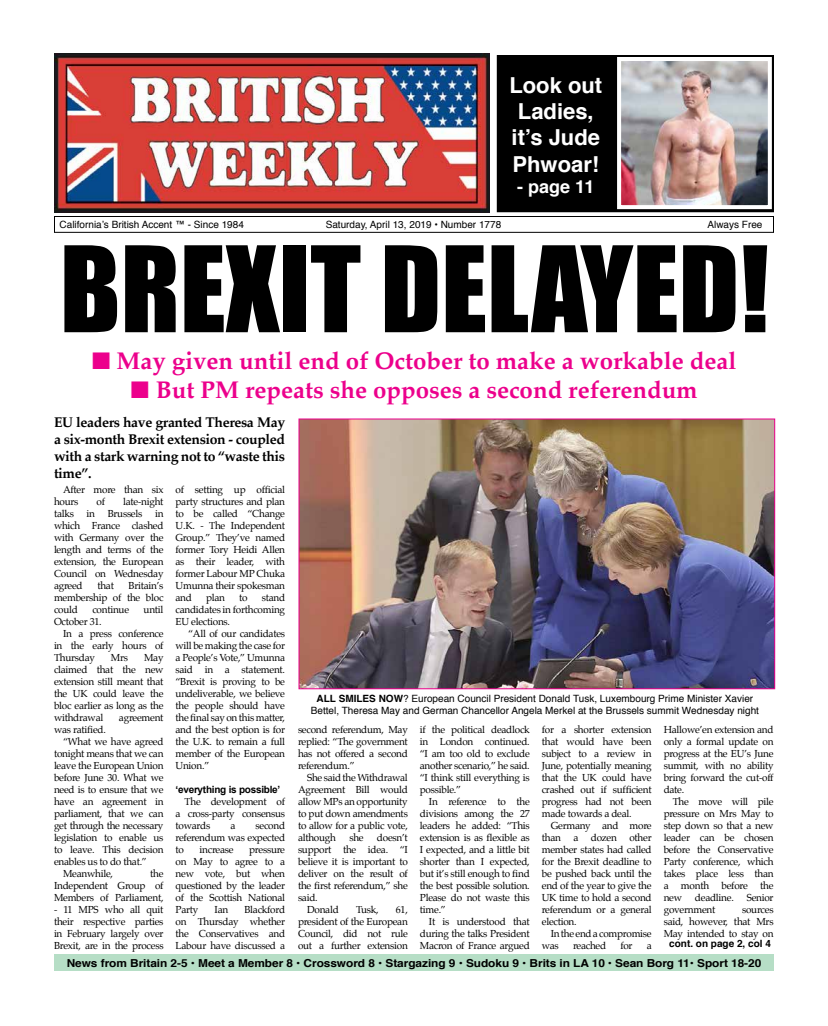
<style>
.page{position:relative;width:828px;height:1026px;background:#fff}
.page>*{position:absolute;margin:0;border:0;box-sizing:border-box;transform-origin:0 0}
.t1{font:110px "Impact";color:#000}
.t2{font:700 24px "Palatino";color:#ec008c}
.t3{font:700 22px/26.4px "Helvetica";color:#fff}
.t4{font:700 18px "Helvetica";color:#fff}
.t5{font:700 14px/16.8px "Palatino";letter-spacing:-.025em;color:#000;text-align:justify}
.t6{font:700 11px "Helvetica";letter-spacing:-.005em;color:#000;scale:1.08 1}
.t7{font:10px/12px "Palatino";letter-spacing:-.025em;color:#000;text-align:justify}
.t8{font:10px/12px "Helvetica";color:#000;text-align:center}
.t9{font:700 10px "Arial";letter-spacing:-.025em;color:#000}
.t10{font:700 10px "Helvetica";color:#000}
.s1{font-weight:700}
</style>
<div class="page">
<div style="left:54px;top:216px;width:720px;height:17px;border:1px solid #000"></div>
<div style="left:54px;top:955px;width:720px;height:16px;background:#b6dec6"></div>
<img style="left:54px;top:54px;width:436px;height:159px">
<div style="left:497px;top:56px;width:277px;height:156px;background:#000"></div>
<div style="left:497px;top:55px;width:277px;height:157px;border:1px solid #000"></div>
<img style="left:622px;top:62px;width:145px;height:142px">
<div style="left:617px;top:57px;width:155px;height:152px;border:4px solid #fff"></div>
<img style="left:300px;top:420px;width:473px;height:267px">
<div style="left:298px;top:418px;width:477px;height:271px;border:1px solid #ec008c"></div>
<h3 class="t3" style="left:509px;top:72px;width:94px">Look out<br>Ladies, it’s Jude<br>Phwoar!</h3>
<h3 class="t4" style="left:517px;top:173px;width:79px">- page 11</h3>
<p class="t8" style="left:60px;top:218px;width:186px">California’s British Accent ™ - Since 1984</p>
<p class="t8" style="left:326px;top:218px;width:177px">Saturday, April 13, 2019 • Number 1778</p>
<p class="t8" style="left:707px;top:218px;width:57px">Always Free</p>
<h1 class="t1" style="left:60px;top:204px;width:711px">BREXIT DELAYED!</h1>
<h2 class="t2" style="left:92px;top:340px;width:646px">■ May given until end of October to make a workable deal</h2>
<h2 class="t2" style="left:131px;top:369px;width:568px">■ But PM repeats she opposes a second referendum</h2>
<h3 class="t5" style="left:54px;top:414px;width:233px">EU leaders have granted Theresa May a six-month Brexit extension - coupled with a stark warning not to “waste this time”.</h3>
<p class="t7" style="left:54px;top:484px;width:111px;text-indent:9px">After more than six hours</p>
<p class="t7" style="left:97px;top:496px;width:10px">of</p>
<p class="t7" style="left:123px;top:496px;width:42px">late-night</p>
<p class="t7" style="left:54px;top:508px;width:21px">talks</p>
<p class="t7" style="left:87px;top:508px;width:10px">in</p>
<p class="t7" style="left:108px;top:508px;width:36px">Brussels</p>
<p class="t7" style="left:54px;top:508px;width:111px;text-indent:101px">in which France clashed with Germany over the length and terms of the extension, the European Council on Wednesday agreed</p>
<p class="t7" style="left:97px;top:580px;width:18px">that</p>
<p class="t7" style="left:54px;top:580px;width:111px;text-indent:75px">Britain’s membership of the bloc could</p>
<p class="t7" style="left:92px;top:604px;width:38px">continue</p>
<p class="t7" style="left:144px;top:604px;width:21px">until</p>
<p class="t7" style="left:54px;top:616px;width:49px">October 31.</p>
<p class="t7" style="left:63px;top:628px;width:102px">In a press conference</p>
<p class="t7" style="left:54px;top:640px;width:111px">in the early hours of</p>
<p class="t7" style="left:54px;top:652px;width:43px">Thursday</p>
<p class="t7" style="left:111px;top:652px;width:19px">Mrs</p>
<p class="t7" style="left:54px;top:652px;width:111px;text-indent:90px">May claimed that the new extension still meant that the UK could leave the bloc earlier as long as the withdrawal</p>
<p class="t7" style="left:119px;top:712px;width:46px">agreement</p>
<p class="t7" style="left:54px;top:724px;width:53px">was ratified.</p>
<p class="t7" style="left:63px;top:736px;width:102px">“What we have agreed</p>
<p class="t7" style="left:54px;top:748px;width:111px">tonight means that we can</p>
<p class="t7" style="left:54px;top:760px;width:111px">leave the European Union</p>
<p class="t7" style="left:54px;top:772px;width:111px">before June 30. What we</p>
<p class="t7" style="left:54px;top:784px;width:111px">need is to ensure that we</p>
<p class="t7" style="left:54px;top:796px;width:111px">have an agreement in</p>
<p class="t7" style="left:54px;top:808px;width:111px">parliament, that we can</p>
<p class="t7" style="left:54px;top:820px;width:111px">get through the necessary</p>
<p class="t7" style="left:54px;top:832px;width:111px">legislation to enable us</p>
<p class="t7" style="left:54px;top:844px;width:111px">to leave. This decision</p>
<p class="t7" style="left:54px;top:856px;width:94px">enables us to do that.”</p>
<p class="t7" style="left:63px;top:868px;width:52px">Meanwhile,</p>
<p class="t7" style="left:54px;top:868px;width:111px;text-indent:96px">the Independent Group of Members of Parliament,</p>
<p class="t7" style="left:54px;top:904px;width:111px">- 11 MPS who all quit their respective parties in February largely over Brexit, are in the process</p>
<p class="t7" style="left:176px;top:484px;width:111px">of setting up official party structures and plan to be called “Change U.K. - The Independent Group.” They’ve named former Tory Heidi Allen as their leader, with former Labour MP Chuka Umunna their spokesman and</p>
<p class="t7" style="left:206px;top:592px;width:20px">plan</p>
<p class="t7" style="left:239px;top:592px;width:10px">to</p>
<p class="t7" style="left:176px;top:592px;width:111px;text-indent:86px">stand candidates in forthcoming EU elections.</p>
<p class="t7" style="left:176px;top:628px;width:111px;text-indent:13px">“All of our candidates will be making the case for a People’s Vote,” Umunna said in a statement. “Brexit is proving to be undeliverable, we believe the people should have the final say on this matter, and the best option is for the U.K. to remain a full member of the European Union.”</p>
<p class="t9" style="left:176px;top:783px;width:106px">‘everything is possible’</p>
<p class="t7" style="left:176px;top:796px;width:111px;text-indent:9px">The development of a cross-party consensus towards</p>
<p class="t7" style="left:176px;top:820px;width:111px;text-indent:80px">second referendum was expected to</p>
<p class="t7" style="left:230px;top:820px;width:6px">a</p>
<p class="t7" style="left:200px;top:844px;width:36px">increase</p>
<p class="t7" style="left:176px;top:844px;width:111px;text-indent:74px">pressure on May to agree to a new vote, but when questioned by the leader of the Scottish National Party</p>
<p class="t7" style="left:176px;top:904px;width:111px;text-indent:69px">Blackford on Thursday whether the Conservatives and Labour have discussed a</p>
<p class="t7" style="left:215px;top:904px;width:15px">Ian</p>
<p class="t8" style="left:311px;top:693px;width:450px"><span class="s1">ALL SMILES NOW</span>? European Council President Donald Tusk, Luxembourg Prime Minister Xavier<br>Bettel, Theresa May and German Chancellor Angela Merkel at the Brussels summit Wednesday night</p>
<p class="t7" style="left:298px;top:724px;width:111px">second referendum, May replied: “The government has not offered a second referendum.”</p>
<p class="t7" style="left:298px;top:772px;width:111px;text-indent:9px">She said the Withdrawal Agreement Bill would allow MPs an opportunity to put down amendments to allow for a public vote, although</p>
<p class="t7" style="left:349px;top:832px;width:16px">she</p>
<p class="t7" style="left:377px;top:832px;width:32px">doesn’t</p>
<p class="t7" style="left:298px;top:844px;width:111px">support the idea. “I</p>
<p class="t7" style="left:298px;top:856px;width:111px">believe it is important to</p>
<p class="t7" style="left:298px;top:868px;width:111px">deliver on the result of</p>
<p class="t7" style="left:298px;top:880px;width:111px">the first referendum,” she</p>
<p class="t7" style="left:298px;top:892px;width:21px">said.</p>
<p class="t7" style="left:307px;top:904px;width:33px">Donald</p>
<p class="t7" style="left:356px;top:904px;width:24px">Tusk,</p>
<p class="t7" style="left:298px;top:904px;width:111px;text-indent:98px">61, president of the European Council, did not rule out a further extension</p>
<p class="t7" style="left:420px;top:724px;width:111px">if the political deadlock in London continued. “I am too old to exclude another scenario,” he said. “I think still everything is possible.”</p>
<p class="t7" style="left:420px;top:796px;width:111px;text-indent:9px">In reference to the divisions among the 27 leaders he added: “This extension is as flexible as I expected, and a little bit shorter than I expected, but it’s still enough to find the best possible solution.<br>Please do not waste this time.”</p>
<p class="t7" style="left:420px;top:916px;width:111px;text-indent:9px">It is understood that during the talks President Macron of France argued</p>
<p class="t7" style="left:542px;top:724px;width:111px">for a shorter extension that would have been subject to a review in June, potentially meaning that the UK could have crashed out if sufficient progress had not been made towards a deal.</p>
<p class="t7" style="left:542px;top:820px;width:111px;text-indent:9px">Germany and more than a dozen other member states had called for the Brexit deadline to be pushed back until the end of the year to give the UK time to hold a second referendum or a general election.</p>
<p class="t7" style="left:542px;top:928px;width:111px;text-indent:9px">In the end a compromise was</p>
<p class="t7" style="left:573px;top:940px;width:35px">reached</p>
<p class="t7" style="left:620px;top:940px;width:14px">for</p>
<p class="t7" style="left:647px;top:940px;width:6px">a</p>
<p class="t7" style="left:664px;top:724px;width:111px">Hallowe’en extension and only a formal update on progress at the EU’s June summit, with no ability bring forward the cut-off date.</p>
<p class="t7" style="left:664px;top:796px;width:111px;text-indent:9px">The move will pile pressure on Mrs May to step down so that a new leader can be chosen before the Conservative Party conference, which takes place less than a month before the new</p>
<p class="t7" style="left:695px;top:892px;width:40px">deadline.</p>
<p class="t7" style="left:747px;top:892px;width:28px">Senior</p>
<p class="t7" style="left:664px;top:904px;width:53px">government</p>
<p class="t7" style="left:664px;top:904px;width:111px;text-indent:78px">sources said, however, that Mrs May intended to stay on</p>
<p class="t10" style="left:669px;top:936px;width:103px">cont. on page 2, col 4</p>
<p class="t6" style="left:67px;top:954px;width:645px">News from Britain 2-5 • Meet a Member 8 • Crossword 8 • Stargazing 9 • Sudoku 9 • Brits in LA 10 • Sean Borg 11• Sport 18-20</p>
</div>
